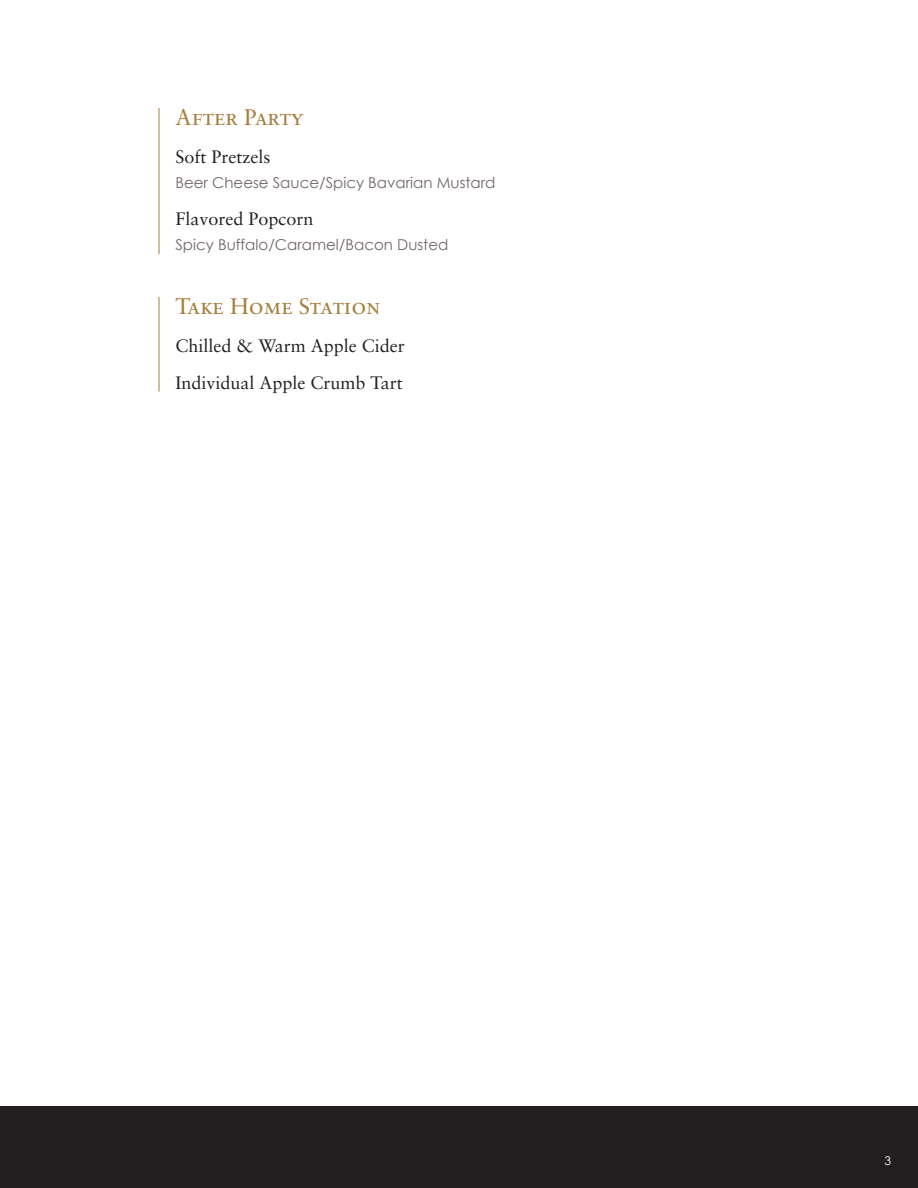
<style>
.page{position:relative;width:918px;height:1188px;background:#fff}
.page>*{position:absolute;margin:0;border:0;box-sizing:border-box;transform-origin:0 0}
.t1{font:22.5px "Sabon Roman SC";color:#a67b38}
.t2{font:18px "Sabon";color:#231f20}
.t3{font:15px "Century Gothic";color:#726866}
.t4{font:12px "Century Gothic";color:#fff}
</style>
<div class="page">
<hr style="left:159px;top:108px;width:1px;height:146px;background:#a67b38">
<hr style="left:159px;top:297px;width:1px;height:95px;background:#a67b38">
<div style="left:0;top:1106px;width:918px;height:82px;background:#231f20"></div>
<p class="t1" style="left:176px;top:104px;width:130px">After Party</p>
<p class="t2" style="left:176px;top:146px;width:96px">Soft Pretzels</p>
<p class="t3" style="left:176px;top:173px;width:322px">Beer Cheese Sauce/Spicy Bavarian Mustard</p>
<p class="t2" style="left:176px;top:208px;width:140px">Flavored Popcorn</p>
<p class="t3" style="left:176px;top:235px;width:274px">Spicy Buffalo/Caramel/Bacon Dusted</p>
<p class="t1" style="left:176px;top:293px;width:206px">Take Home Station</p>
<p class="t2" style="left:176px;top:335px;width:231px">Chilled &amp; Warm Apple Cider</p>
<p class="t2" style="left:176px;top:372px;width:229px">Individual Apple Crumb Tart</p>
<p class="t4" style="left:884px;top:1154px;width:8px">3</p>
</div>
